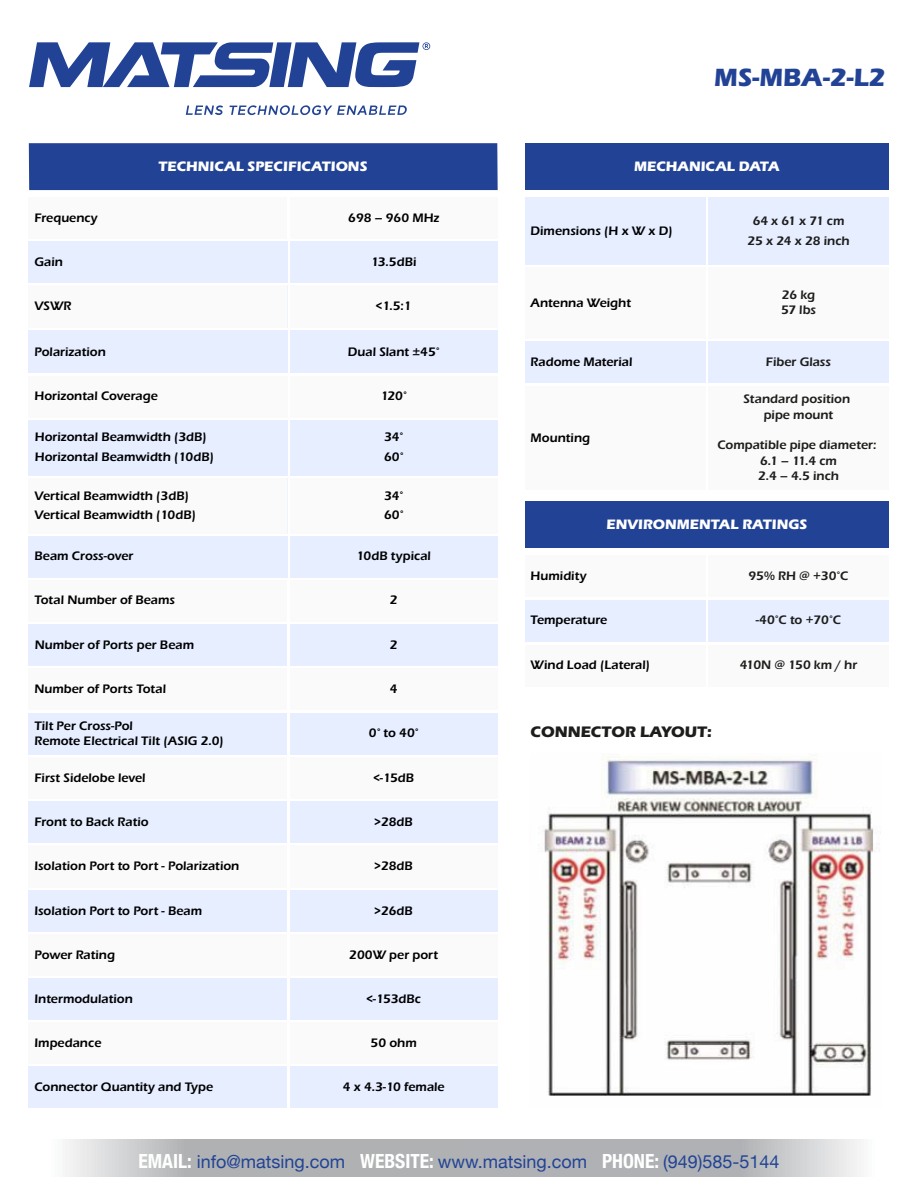
<style>
.page{position:relative;width:918px;height:1188px;background:#fff}
.page>*{position:absolute;margin:0;border:0;box-sizing:border-box;transform-origin:0 0}
.t1{font:700 25.8px "Marta";color:#224395}
.t2{font:18px "Helvetica Neue";color:#224395}
.t3{font:700 15.75px "Marta";color:#1d1d1b}
.t4{font:700 14.1px "Marta";color:#fff}
.t5{font:600 12.75px/19.8px "Marta";color:#000}
.t6{font:600 12.75px/15.3px "Marta";color:#1d1d1b;text-align:center}
.s1{font-weight:700;font-stretch:condensed;font-size:19.5px;color:#fff}
</style>
<div class="page">
<svg style="left:230px;top:105px;width:177px;height:10px"></svg>
<svg style="left:186px;top:105px;width:37px;height:10px"></svg>
<svg style="left:29px;top:42px;width:401px;height:45px"></svg>
<div style="left:290px;top:197px;width:207px;height:41px;background:#fbfafa"></div>
<div style="left:29px;top:197px;width:258px;height:41px;background:#fbfafa"></div>
<div style="left:290px;top:241px;width:207px;height:41px;background:#e6eeff"></div>
<div style="left:29px;top:241px;width:258px;height:41px;background:#e6eeff"></div>
<div style="left:290px;top:285px;width:207px;height:43px;background:#fbfafa"></div>
<div style="left:29px;top:285px;width:258px;height:43px;background:#fbfafa"></div>
<div style="left:290px;top:331px;width:207px;height:42px;background:#e6eeff"></div>
<div style="left:29px;top:331px;width:258px;height:42px;background:#e6eeff"></div>
<div style="left:290px;top:420px;width:207px;height:55px;background:#e6eeff"></div>
<div style="left:29px;top:420px;width:258px;height:55px;background:#e6eeff"></div>
<div style="left:290px;top:376px;width:207px;height:41px;background:#fbfafa"></div>
<div style="left:29px;top:376px;width:258px;height:41px;background:#fbfafa"></div>
<div style="left:290px;top:536px;width:207px;height:41px;background:#e6eeff"></div>
<div style="left:29px;top:536px;width:258px;height:41px;background:#e6eeff"></div>
<div style="left:290px;top:478px;width:207px;height:55px;background:#fbfafa"></div>
<div style="left:29px;top:478px;width:258px;height:55px;background:#fbfafa"></div>
<div style="left:290px;top:801px;width:207px;height:42px;background:#e6eeff"></div>
<div style="left:29px;top:801px;width:258px;height:42px;background:#e6eeff"></div>
<div style="left:290px;top:891px;width:207px;height:41px;background:#e6eeff"></div>
<div style="left:29px;top:891px;width:258px;height:41px;background:#e6eeff"></div>
<div style="left:290px;top:979px;width:207px;height:41px;background:#e6eeff"></div>
<div style="left:29px;top:979px;width:258px;height:41px;background:#e6eeff"></div>
<div style="left:290px;top:1067px;width:207px;height:41px;background:#e6eeff"></div>
<div style="left:29px;top:1067px;width:258px;height:41px;background:#e6eeff"></div>
<div style="left:290px;top:580px;width:207px;height:41px;background:#fbfafa"></div>
<div style="left:29px;top:580px;width:258px;height:41px;background:#fbfafa"></div>
<div style="left:290px;top:625px;width:207px;height:41px;background:#e6eeff"></div>
<div style="left:29px;top:625px;width:258px;height:41px;background:#e6eeff"></div>
<div style="left:290px;top:713px;width:207px;height:41px;background:#e6eeff"></div>
<div style="left:29px;top:713px;width:258px;height:41px;background:#e6eeff"></div>
<div style="left:290px;top:669px;width:207px;height:41px;background:#fbfafa"></div>
<div style="left:29px;top:669px;width:258px;height:41px;background:#fbfafa"></div>
<div style="left:290px;top:758px;width:207px;height:41px;background:#fbfafa"></div>
<div style="left:29px;top:758px;width:258px;height:41px;background:#fbfafa"></div>
<div style="left:290px;top:845px;width:207px;height:43px;background:#fbfafa"></div>
<div style="left:29px;top:845px;width:258px;height:43px;background:#fbfafa"></div>
<div style="left:290px;top:935px;width:207px;height:41px;background:#fbfafa"></div>
<div style="left:29px;top:935px;width:258px;height:41px;background:#fbfafa"></div>
<div style="left:290px;top:1023px;width:207px;height:41px;background:#fbfafa"></div>
<div style="left:29px;top:1023px;width:258px;height:41px;background:#fbfafa"></div>
<div style="left:29px;top:143px;width:469px;height:47px;background:#224395"></div>
<div style="left:525px;top:143px;width:364px;height:47px;background:#224395"></div>
<div style="left:525px;top:267px;width:180px;height:72px;background:#fbfafa"></div>
<div style="left:708px;top:267px;width:181px;height:72px;background:#fbfafa"></div>
<div style="left:525px;top:197px;width:180px;height:68px;background:#e6eeff"></div>
<div style="left:708px;top:197px;width:181px;height:68px;background:#e6eeff"></div>
<div style="left:525px;top:341px;width:180px;height:42px;background:#e6eeff"></div>
<div style="left:708px;top:341px;width:181px;height:42px;background:#e6eeff"></div>
<div style="left:525px;top:386px;width:180px;height:103px;background:#fbfafa"></div>
<div style="left:708px;top:386px;width:181px;height:103px;background:#fbfafa"></div>
<div style="left:525px;top:555px;width:180px;height:42px;background:#fbfafa"></div>
<div style="left:708px;top:555px;width:181px;height:42px;background:#fbfafa"></div>
<div style="left:525px;top:600px;width:180px;height:42px;background:#e6eeff"></div>
<div style="left:708px;top:600px;width:181px;height:42px;background:#e6eeff"></div>
<div style="left:525px;top:501px;width:364px;height:47px;background:#224395"></div>
<div style="left:525px;top:645px;width:180px;height:42px;background:#fbfafa"></div>
<div style="left:708px;top:645px;width:181px;height:42px;background:#fbfafa"></div>
<svg style="left:65px;top:1140px;width:796px;height:37px;background:#b9bbbd"></svg>
<img style="left:544px;top:756px;width:331px;height:340px">
<h1 class="t1" style="left:714px;top:63px;width:173px">MS-MBA-2-L2</h1>
<p class="t4" style="left:159px;top:158px;width:210px">TECHNICAL SPECIFICATIONS</p>
<p class="t4" style="left:634px;top:158px;width:147px">MECHANICAL DATA</p>
<p class="t5" style="left:35px;top:208px;width:65px">Frequency</p>
<p class="t5" style="left:348px;top:208px;width:93px">698 – 960 MHz</p>
<p class="t5" style="left:35px;top:252px;width:30px">Gain</p>
<p class="t5" style="left:371px;top:252px;width:47px">13.5dBi</p>
<p class="t5" style="left:35px;top:296px;width:39px">VSWR</p>
<p class="t5" style="left:376px;top:296px;width:37px">&lt;1.5:1</p>
<p class="t5" style="left:35px;top:342px;width:73px">Polarization</p>
<p class="t5" style="left:348px;top:342px;width:93px">Dual Slant ±45°</p>
<p class="t5" style="left:35px;top:386px;width:125px">Horizontal Coverage</p>
<p class="t5" style="left:381px;top:386px;width:28px">120°</p>
<p class="t5" style="left:35px;top:427px;width:181px">Horizontal Beamwidth (3dB)<br>Horizontal Beamwidth (10dB)</p>
<p class="t5" style="left:384px;top:427px;width:21px">34°<br>60°</p>
<p class="t5" style="left:35px;top:485px;width:163px">Vertical Beamwidth (3dB)<br>Vertical Beamwidth (10dB)</p>
<p class="t5" style="left:384px;top:485px;width:21px">34°<br>60°</p>
<p class="t5" style="left:35px;top:546px;width:101px">Beam Cross-over</p>
<p class="t5" style="left:357px;top:546px;width:76px">10dB typical</p>
<p class="t5" style="left:35px;top:590px;width:142px">Total Number of Beams</p>
<p class="t5" style="left:390px;top:590px;width:9px">2</p>
<p class="t5" style="left:35px;top:635px;width:161px">Number of Ports per Beam</p>
<p class="t5" style="left:390px;top:635px;width:9px">2</p>
<p class="t5" style="left:35px;top:679px;width:133px">Number of Ports Total</p>
<p class="t5" style="left:390px;top:679px;width:9px">4</p>
<p class="t5" style="left:35px;top:718px;width:191px;line-height:15.3px">Tilt Per Cross-Pol<br>Remote Electrical Tilt (ASIG 2.0)</p>
<p class="t5" style="left:369px;top:723px;width:51px">0° to 40°</p>
<p class="t5" style="left:35px;top:768px;width:113px">First Sidelobe level</p>
<p class="t5" style="left:373px;top:768px;width:42px">&lt;-15dB</p>
<p class="t5" style="left:35px;top:812px;width:116px">Front to Back Ratio</p>
<p class="t5" style="left:375px;top:812px;width:40px">&gt;28dB</p>
<p class="t5" style="left:35px;top:856px;width:206px">Isolation Port to Port - Polarization</p>
<p class="t5" style="left:375px;top:856px;width:40px">&gt;28dB</p>
<p class="t5" style="left:35px;top:901px;width:169px">Isolation Port to Port - Beam</p>
<p class="t5" style="left:375px;top:901px;width:40px">&gt;26dB</p>
<p class="t5" style="left:35px;top:945px;width:82px">Power Rating</p>
<p class="t5" style="left:349px;top:945px;width:90px">200W per port</p>
<p class="t5" style="left:35px;top:989px;width:100px">Intermodulation</p>
<p class="t5" style="left:366px;top:989px;width:56px">&lt;-153dBc</p>
<p class="t5" style="left:35px;top:1033px;width:69px">Impedance</p>
<p class="t5" style="left:371px;top:1033px;width:48px">50 ohm</p>
<p class="t5" style="left:35px;top:1077px;width:180px">Connector Quantity and Type</p>
<p class="t5" style="left:343px;top:1077px;width:104px">4 x 4.3-10 female</p>
<p class="t5" style="left:531px;top:221px;width:144px">Dimensions (H x W x D)</p>
<p class="t5" style="left:531px;top:293px;width:102px">Antenna Weight</p>
<p class="t6" style="left:748px;top:211px;width:104px;line-height:19.5px">64 x 61 x 71 cm<br>25 x 24 x 28 inch</p>
<p class="t6" style="left:781px;top:287px;width:37px;text-align:left">26 kg<br>57 lbs</p>
<p class="t5" style="left:531px;top:352px;width:103px">Radome Material</p>
<p class="t6" style="left:766px;top:354px;width:67px">Fiber Glass</p>
<p class="t5" style="left:531px;top:428px;width:61px">Mounting</p>
<p class="t6" style="left:744px;top:392px;width:108px">Standard position pipe mount</p>
<p class="t6" style="left:717px;top:437px;width:161px">Compatible pipe diameter:<br>6.1 – 11.4 cm<br>2.4 – 4.5 inch</p>
<p class="t4" style="left:606px;top:516px;width:202px">ENVIRONMENTAL RATINGS</p>
<p class="t5" style="left:531px;top:566px;width:57px">Humidity</p>
<p class="t5" style="left:531px;top:610px;width:78px">Temperature</p>
<p class="t6" style="left:749px;top:568px;width:102px">95% RH @ +30°C</p>
<p class="t6" style="left:756px;top:612px;width:87px">-40°C to +70°C</p>
<p class="t5" style="left:531px;top:655px;width:121px">Wind Load (Lateral)</p>
<p class="t6" style="left:740px;top:657px;width:119px">410N @ 150 km / hr</p>
<p class="t3" style="left:531px;top:723px;width:183px">CONNECTOR LAYOUT:</p>
<h2 class="t2" style="left:138px;top:1148px;width:643px"><span class="s1">EMAIL:</span> info@matsing.com <span class="s1">WEBSITE:</span> www.matsing.com <span class="s1">PHONE:</span> (949)585-5144</h2>
</div>
